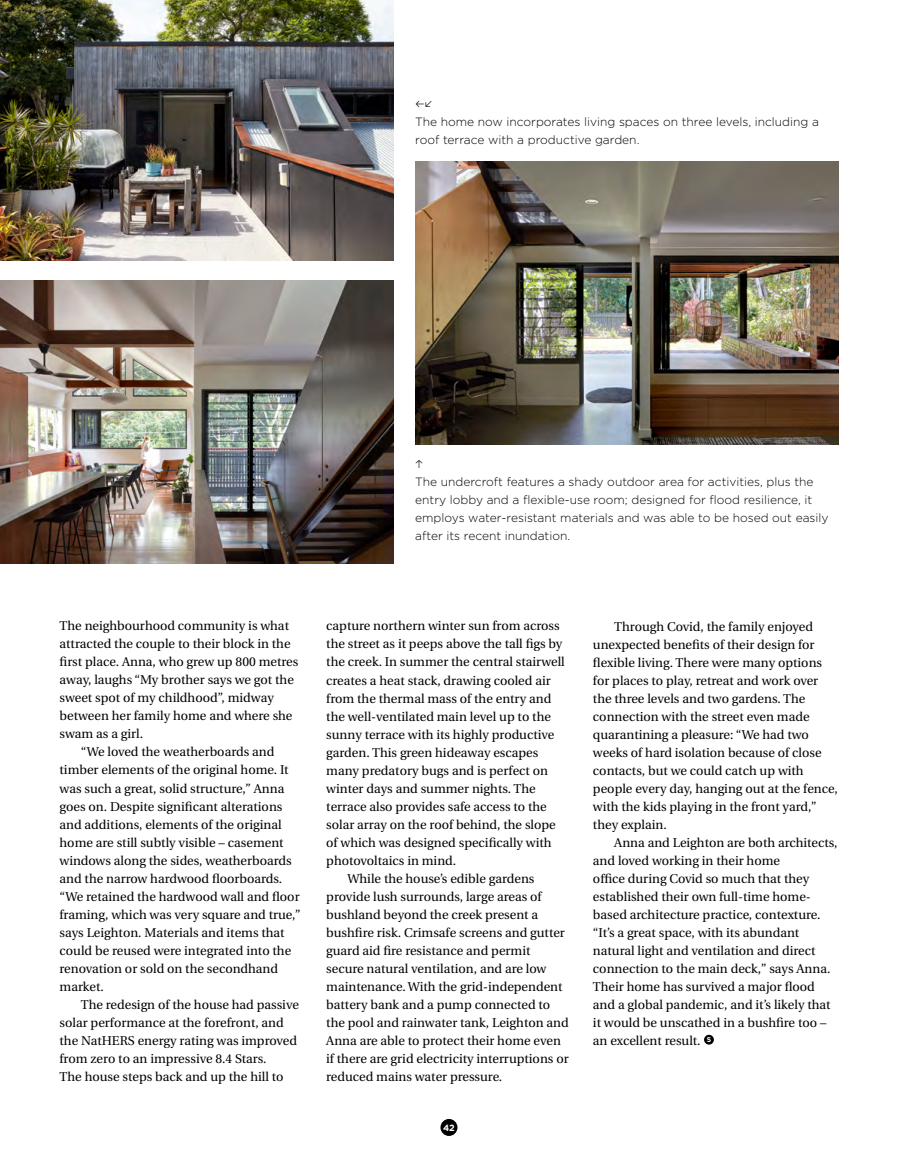
<style>
.page{position:relative;width:915px;height:1170px;background:#fff}
.page>*{position:absolute;margin:0;border:0;box-sizing:border-box;transform-origin:0 0}
.t1{font:12.75px/18px "Heuristica";color:#000}
.t2{font:300 12px/18px "Gotham";color:#000}
.t3{font:700 9px "Gotham";color:#fff}
</style>
<div class="page">
<div style="left:440px;top:1118px;width:17px;height:17px;background:#000;border-radius:50%"></div>
<svg style="left:703px;top:1034px;width:10px;height:10px"></svg>
<img style="left:0;top:0;width:394px;height:260px">
<img style="left:0;top:280px;width:394px;height:283px">
<img style="left:415px;top:161px;width:423px;height:283px">
<p class="t2" style="left:415px;top:112px;width:405px">The home now incorporates living spaces on three levels, including a roof terrace with a productive garden.</p>
<p class="t2" style="left:415px;top:472px;width:415px">The undercroft features a shady outdoor area for activities, plus the entry lobby and a flexible-use room; designed for flood resilience, it employs water-resistant materials and was able to be hosed out easily after its recent inundation.</p>
<p class="t1" style="left:60px;top:617px;width:231px">The neighbourhood community is what</p>
<p class="t1" style="left:60px;top:635px;width:232px">attracted the couple to their block in the</p>
<p class="t1" style="left:60px;top:653px;width:240px">first place. Anna, who grew up 800 metres</p>
<p class="t1" style="left:60px;top:671px;width:236px">away, laughs “My brother says we got the</p>
<p class="t1" style="left:60px;top:689px;width:216px">sweet spot of my childhood”, midway</p>
<p class="t1" style="left:60px;top:707px;width:234px">between her family home and where she</p>
<p class="t1" style="left:60px;top:725px;width:85px">swam as a girl.</p>
<p class="t1" style="left:81px;top:743px;width:195px">“We loved the weatherboards and</p>
<p class="t1" style="left:60px;top:761px;width:230px">timber elements of the original home. It</p>
<p class="t1" style="left:60px;top:779px;width:226px">was such a great, solid structure,” Anna</p>
<p class="t1" style="left:60px;top:797px;width:224px">goes on. Despite significant alterations</p>
<p class="t1" style="left:60px;top:815px;width:223px">and additions, elements of the original</p>
<p class="t1" style="left:60px;top:833px;width:225px">home are still subtly visible – casement</p>
<p class="t1" style="left:60px;top:851px;width:233px">windows along the sides, weatherboards</p>
<p class="t1" style="left:60px;top:869px;width:224px">and the narrow hardwood floorboards.</p>
<p class="t1" style="left:60px;top:887px;width:241px">“We retained the hardwood wall and floor</p>
<p class="t1" style="left:60px;top:905px;width:243px">framing, which was very square and true,”</p>
<p class="t1" style="left:60px;top:923px;width:226px">says Leighton. Materials and items that</p>
<p class="t1" style="left:60px;top:941px;width:233px">could be reused were integrated into the</p>
<p class="t1" style="left:60px;top:959px;width:220px">renovation or sold on the secondhand</p>
<p class="t1" style="left:60px;top:977px;width:46px">market.</p>
<p class="t1" style="left:81px;top:995px;width:219px">The redesign of the house had passive</p>
<p class="t1" style="left:60px;top:1013px;width:226px">solar performance at the forefront, and</p>
<p class="t1" style="left:60px;top:1031px;width:239px">the NatHERS energy rating was improved</p>
<p class="t1" style="left:60px;top:1049px;width:208px">from zero to an impressive 8.4 Stars.</p>
<p class="t1" style="left:60px;top:1067px;width:225px">The house steps back and up the hill to</p>
<p class="t1" style="left:326px;top:617px;width:235px">capture northern winter sun from across</p>
<p class="t1" style="left:326px;top:635px;width:237px">the street as it peeps above the tall figs by</p>
<p class="t1" style="left:326px;top:653px;width:240px">the creek. In summer the central stairwell</p>
<p class="t1" style="left:326px;top:671px;width:226px">creates a heat stack, drawing cooled air</p>
<p class="t1" style="left:326px;top:689px;width:226px">from the thermal mass of the entry and</p>
<p class="t1" style="left:326px;top:707px;width:226px">the well-ventilated main level up to the</p>
<p class="t1" style="left:326px;top:725px;width:229px">sunny terrace with its highly productive</p>
<p class="t1" style="left:326px;top:743px;width:213px">garden. This green hideaway escapes</p>
<p class="t1" style="left:326px;top:761px;width:223px">many predatory bugs and is perfect on</p>
<p class="t1" style="left:326px;top:779px;width:211px">winter days and summer nights. The</p>
<p class="t1" style="left:326px;top:797px;width:222px">terrace also provides safe access to the</p>
<p class="t1" style="left:326px;top:815px;width:231px">solar array on the roof behind, the slope</p>
<p class="t1" style="left:326px;top:833px;width:227px">of which was designed specifically with</p>
<p class="t1" style="left:326px;top:851px;width:131px">photovoltaics in mind.</p>
<p class="t1" style="left:347px;top:869px;width:188px">While the house’s edible gardens</p>
<p class="t1" style="left:326px;top:887px;width:217px">provide lush surrounds, large areas of</p>
<p class="t1" style="left:326px;top:905px;width:213px">bushland beyond the creek present a</p>
<p class="t1" style="left:326px;top:923px;width:240px">bushfire risk. Crimsafe screens and gutter</p>
<p class="t1" style="left:326px;top:941px;width:206px">guard aid fire resistance and permit</p>
<p class="t1" style="left:326px;top:959px;width:221px">secure natural ventilation, and are low</p>
<p class="t1" style="left:326px;top:977px;width:238px">maintenance. With the grid-independent</p>
<p class="t1" style="left:326px;top:995px;width:225px">battery bank and a pump connected to</p>
<p class="t1" style="left:326px;top:1013px;width:244px">the pool and rainwater tank, Leighton and</p>
<p class="t1" style="left:326px;top:1031px;width:236px">Anna are able to protect their home even</p>
<p class="t1" style="left:326px;top:1049px;width:244px">if there are grid electricity interruptions or</p>
<p class="t1" style="left:326px;top:1067px;width:177px">reduced mains water pressure.</p>
<p class="t3" style="left:443px;top:1122px;width:13px">42</p>
<p class="t1" style="left:592px;top:617px;width:246px;text-indent:21px">Through Covid, the family enjoyed unexpected benefits of their design for flexible living. There were many options for places to play, retreat and work over the three levels and two gardens. The connection with the street even made quarantining a pleasure: “We had two weeks of hard isolation because of close contacts, but we could catch up with people every day, hanging out at the fence, with the kids playing in the front yard,” they explain.</p>
<p class="t1" style="left:592px;top:833px;width:246px;text-indent:21px">Anna and Leighton are both architects, and loved working in their home<br>office during Covid so much that they established their own full-time home&shy;based architecture practice, contexture. “It’s a great space, with its abundant natural light and ventilation and direct connection to the main deck,” says Anna.<br>Their home has survived a major flood and a global pandemic, and it’s likely that it would be unscathed in a bushfire too – an excellent result. <sup>S</sup></p>
</div>
